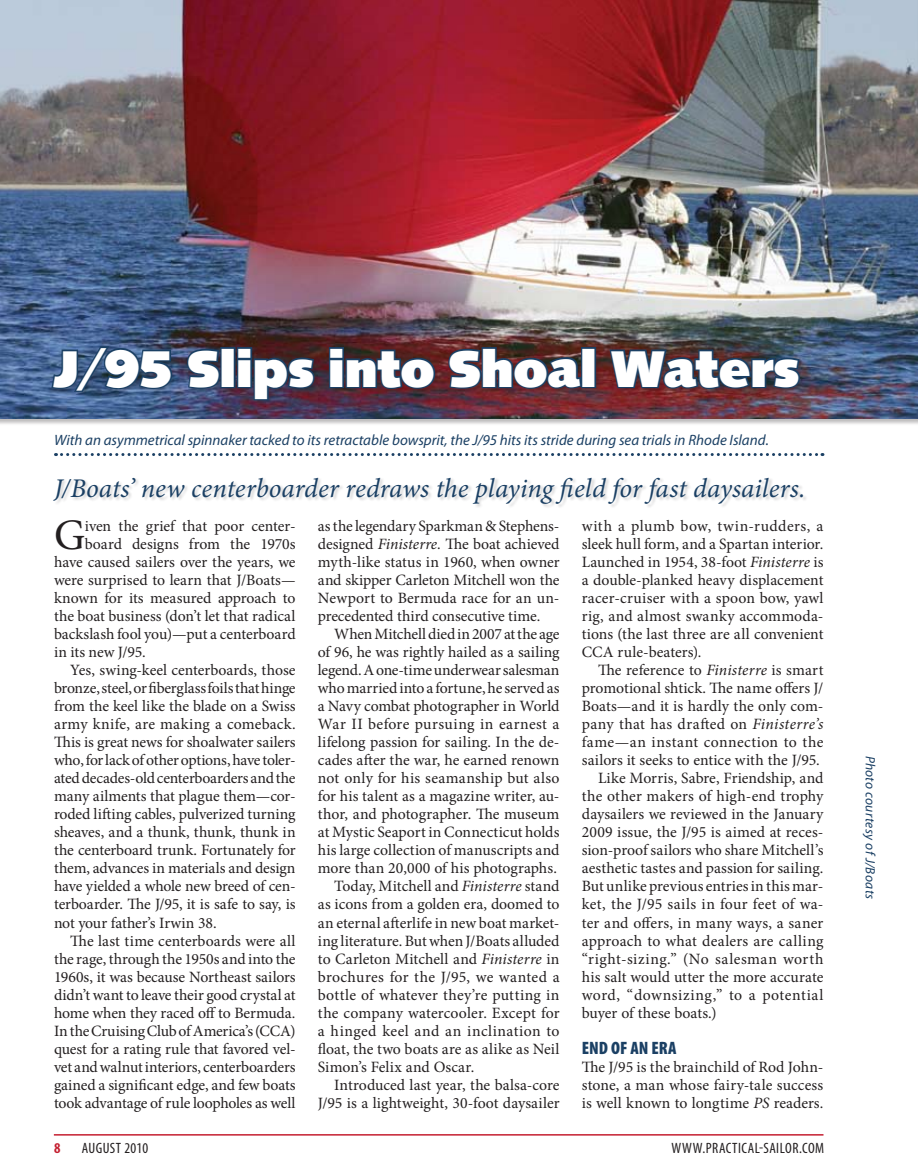
<style>
.page{position:relative;width:918px;height:1175px;background:#fff}
.page>*{position:absolute;margin:0;border:0;box-sizing:border-box;transform-origin:0 0}
.t1{font:49.5px "Sentry";letter-spacing:.01em;color:#fff}
.t2{font:43.5px "Minion Pro";color:#231f20}
.t3{font:italic 27px "Minion Pro";color:#1b4064}
.t4{font:900 condensed 18px "Myriad Pro";color:#1b4064}
.t5{font:15.75px/18px "Minion Pro";color:#231f20;text-align:justify}
.t6{font:15.75px "Minion Pro";letter-spacing:.025em;color:#231f20}
.t7{font:15.75px "Minion Pro";letter-spacing:.02em;color:#231f20}
.t8{font:15.75px "Minion Pro";letter-spacing:-.025em;color:#231f20}
.t9{font:15.75px "Minion Pro";letter-spacing:.035em;color:#231f20}
.t10{font:15.75px "Minion Pro";letter-spacing:.03em;color:#231f20}
.t11{font:italic 15px "Myriad Pro";color:#1b4064}
.t12{font:condensed 15px "Myriad Pro";letter-spacing:.03em;color:#231f20}
.t13{font:italic 13.5px "Myriad Pro";letter-spacing:.025em;color:#1b4064}
.s1{font-style:italic}
</style>
<div class="page">
<hr style="left:54px;top:1134px;width:770px;height:1px;background:#c41f30">
<img style="left:0;top:0;width:918px;height:418px">
<img style="left:50px;top:306px;width:773px;height:150px">
<div style="left:53px;top:477px;width:755px;height:32px;background:#231f20;opacity:.2"></div>
<hr style="left:917px;top:0;width:1px;height:71px;background:#b4c3d1">
<hr style="left:917px;top:0;width:1px;height:62px;background:#1b4064">
<h1 class="t1" style="left:54px;top:344px;width:747px">J/95 Slips into Shoal Waters</h1>
<p class="t11" style="left:54px;top:430px;width:716px">With an asymmetrical spinnaker tacked to its retractable bowsprit, the J/95 hits its stride during sea trials in Rhode Island.</p>
<h3 class="t3" style="left:54px;top:469px;width:753px">J/Boats’ new centerboarder redraws the playing field for fast daysailers.</h3>
<h2 class="t2" style="left:54px;top:505px;width:33px">G</h2>
<p class="t5" style="left:85px;top:516px;width:212px">iven the grief that poor center-</p>
<p class="t5" style="left:85px;top:534px;width:212px">board designs from the 1970s</p>
<p class="t5" style="left:54px;top:552px;width:243px">have caused sailers over the years, we</p>
<p class="t5" style="left:54px;top:570px;width:243px">were surprised to learn that J/Boats—</p>
<p class="t5" style="left:54px;top:589px;width:243px">known for its measured approach to</p>
<p class="t5" style="left:54px;top:607px;width:243px">the boat business (don’t let that radical</p>
<p class="t5" style="left:54px;top:625px;width:243px">backslash fool you)—put a centerboard</p>
<p class="t5" style="left:54px;top:643px;width:93px">in its new J/95.</p>
<p class="t5" style="left:70px;top:661px;width:227px">Yes, swing-keel centerboards, those</p>
<p class="t5" style="left:54px;top:679px;width:243px">bronze, steel, or fiberglass foils that hinge</p>
<p class="t5" style="left:54px;top:697px;width:243px">from the keel like the blade on a Swiss</p>
<p class="t5" style="left:54px;top:715px;width:243px">army knife, are making a comeback.</p>
<p class="t5" style="left:54px;top:733px;width:243px">This is great news for shoalwater sailers</p>
<p class="t8" style="left:54px;top:749px;width:243px">who, for lack of other options, have toler-</p>
<p class="t5" style="left:54px;top:769px;width:243px">ated decades-old centerboarders and the</p>
<p class="t5" style="left:54px;top:787px;width:243px">many ailments that plague them—cor-</p>
<p class="t5" style="left:54px;top:805px;width:243px">roded lifting cables, pulverized turning</p>
<p class="t5" style="left:54px;top:823px;width:243px">sheaves, and a thunk, thunk, thunk in</p>
<p class="t5" style="left:54px;top:841px;width:243px">the centerboard trunk. Fortunately for</p>
<p class="t5" style="left:54px;top:859px;width:243px">them, advances in materials and design</p>
<p class="t5" style="left:54px;top:877px;width:243px">have yielded a whole new breed of cen-</p>
<p class="t5" style="left:54px;top:895px;width:243px">terboarder. The J/95, it is safe to say, is</p>
<p class="t5" style="left:54px;top:913px;width:164px">not your father’s Irwin 38.</p>
<p class="t5" style="left:70px;top:931px;width:227px">The last time centerboards were all</p>
<p class="t5" style="left:54px;top:949px;width:243px">the rage, through the 1950s and into the</p>
<p class="t5" style="left:54px;top:967px;width:243px">1960s, it was because Northeast sailors</p>
<p class="t5" style="left:54px;top:985px;width:243px">didn’t want to leave their good crystal at</p>
<p class="t5" style="left:54px;top:1003px;width:243px">home when they raced off to Bermuda.</p>
<p class="t5" style="left:54px;top:1021px;width:243px">In the Cruising Club of America’s (CCA)</p>
<p class="t5" style="left:54px;top:1039px;width:243px">quest for a rating rule that favored vel-</p>
<p class="t5" style="left:54px;top:1057px;width:243px">vet and walnut interiors, centerboarders</p>
<p class="t5" style="left:54px;top:1076px;width:243px">gained a significant edge, and few boats</p>
<p class="t5" style="left:54px;top:1094px;width:243px">took advantage of rule loopholes as well</p>
<p class="t5" style="left:318px;top:516px;width:243px">as the legendary Sparkman &amp; Stephens&shy;designed <span class="s1">Finisterre.</span> The boat achieved myth-like status in 1960, when owner and skipper Carleton Mitchell won the Newport to Bermuda race for an un&shy;precedented third consecutive time.</p>
<p class="t5" style="left:334px;top:625px;width:227px">When Mitchell died in 2007 at the age</p>
<p class="t5" style="left:318px;top:643px;width:243px">of 96, he was rightly hailed as a sailing</p>
<p class="t5" style="left:318px;top:661px;width:243px">legend. A one-time underwear salesman</p>
<p class="t5" style="left:318px;top:679px;width:243px">who married into a fortune, he served as</p>
<p class="t5" style="left:318px;top:697px;width:243px">a Navy combat photographer in World</p>
<p class="t6" style="left:318px;top:713px;width:243px">War II before pursuing in earnest a</p>
<p class="t5" style="left:318px;top:733px;width:243px">lifelong passion for sailing. In the de-</p>
<p class="t5" style="left:318px;top:751px;width:243px">cades after the war, he earned renown</p>
<p class="t5" style="left:318px;top:769px;width:243px">not only for his seamanship but also</p>
<p class="t5" style="left:318px;top:787px;width:243px">for his talent as a magazine writer, au-</p>
<p class="t5" style="left:318px;top:805px;width:243px">thor, and photographer. The museum</p>
<p class="t5" style="left:318px;top:823px;width:243px">at Mystic Seaport in Connecticut holds</p>
<p class="t5" style="left:318px;top:841px;width:243px">his large collection of manuscripts and</p>
<p class="t5" style="left:318px;top:859px;width:241px">more than 20,000 of his photographs.</p>
<p class="t5" style="left:334px;top:877px;width:227px">Today, Mitchell and <span class="s1">Finisterre</span> stand</p>
<p class="t5" style="left:318px;top:895px;width:243px">as icons from a golden era, doomed to</p>
<p class="t5" style="left:318px;top:913px;width:243px">an eternal afterlife in new boat market-</p>
<p class="t5" style="left:318px;top:931px;width:243px">ing literature.But when J/Boats alluded</p>
<p class="t5" style="left:318px;top:949px;width:243px">to Carleton Mitchell and <span class="s1">Finisterre</span> in</p>
<p class="t5" style="left:318px;top:967px;width:243px">brochures for the J/95, we wanted a</p>
<p class="t5" style="left:318px;top:985px;width:243px">bottle of whatever they’re putting in</p>
<p class="t5" style="left:318px;top:1003px;width:243px">the company watercooler. Except for</p>
<p class="t6" style="left:318px;top:1020px;width:243px">a hinged keel and an inclination to</p>
<p class="t5" style="left:318px;top:1039px;width:243px">float, the two boats are as alike as Neil</p>
<p class="t5" style="left:318px;top:1057px;width:158px">Simon’s Felix and Oscar.</p>
<p class="t5" style="left:334px;top:1076px;width:227px">Introduced last year, the balsa-core</p>
<p class="t5" style="left:318px;top:1094px;width:243px">J/95 is a lightweight, 30-foot daysailer</p>
<p class="t5" style="left:582px;top:516px;width:243px">with a plumb bow, twin-rudders, a sleek hull form, and a Spartan interior.<br>Launched in 1954, 38-foot <span class="s1">Finisterre</span> is a double-planked heavy displacement racer-cruiser with a spoon bow, yawl rig, and almost swanky accommoda&shy;tions (the last three are all convenient CCA rule-beaters).</p>
<p class="t5" style="left:598px;top:661px;width:227px">The reference to <span class="s1">Finisterre</span> is smart</p>
<p class="t5" style="left:582px;top:679px;width:243px">promotional shtick. The name offers J/</p>
<p class="t5" style="left:582px;top:697px;width:243px">Boats—and it is hardly the only com-</p>
<p class="t7" style="left:582px;top:713px;width:243px">pany that has drafted on <span class="s1">Finisterre’s</span></p>
<p class="t6" style="left:582px;top:731px;width:243px">fame—an instant connection to the</p>
<p class="t5" style="left:582px;top:751px;width:239px">sailors it seeks to entice with the J/95.</p>
<p class="t5" style="left:598px;top:769px;width:227px">Like Morris, Sabre, Friendship, and</p>
<p class="t5" style="left:582px;top:787px;width:243px">the other makers of high-end trophy</p>
<p class="t5" style="left:582px;top:805px;width:243px">daysailers we reviewed in the January</p>
<p class="t5" style="left:582px;top:823px;width:243px">2009 issue, the J/95 is aimed at reces-</p>
<p class="t5" style="left:582px;top:841px;width:243px">sion-proof sailors who share Mitchell’s</p>
<p class="t5" style="left:582px;top:859px;width:243px">aesthetic tastes and passion for sailing.</p>
<p class="t5" style="left:582px;top:877px;width:243px">But unlike previous entries in this mar-</p>
<p class="t7" style="left:582px;top:894px;width:243px">ket, the J/95 sails in four feet of wa-</p>
<p class="t5" style="left:582px;top:913px;width:243px">ter and offers, in many ways, a saner</p>
<p class="t5" style="left:582px;top:931px;width:243px">approach to what dealers are calling</p>
<p class="t9" style="left:582px;top:948px;width:243px">“right-sizing.” (No salesman worth</p>
<p class="t5" style="left:582px;top:967px;width:243px">his salt would utter the more accurate</p>
<p class="t10" style="left:582px;top:984px;width:243px">word, “downsizing,” to a potential</p>
<p class="t5" style="left:582px;top:1003px;width:136px">buyer of these boats.)</p>
<p class="t4" style="left:582px;top:1036px;width:96px">END OF AN ERA</p>
<p class="t5" style="left:582px;top:1057px;width:243px">The J/95 is the brainchild of Rod John&shy;stone, a man whose fairy-tale success is well known to longtime <span class="s1">PS</span> readers.</p>
<p class="t12" style="left:82px;top:1138px;width:68px">AUGUST 2010</p>
<p class="t12" style="left:672px;top:1138px;width:154px">WWW.PRACTICAL-SAILOR.COM</p>
<p class="t13" style="left:879px;top:755px;width:145px;rotate:90deg">Photo courtesy of J/Boats</p>
</div>
